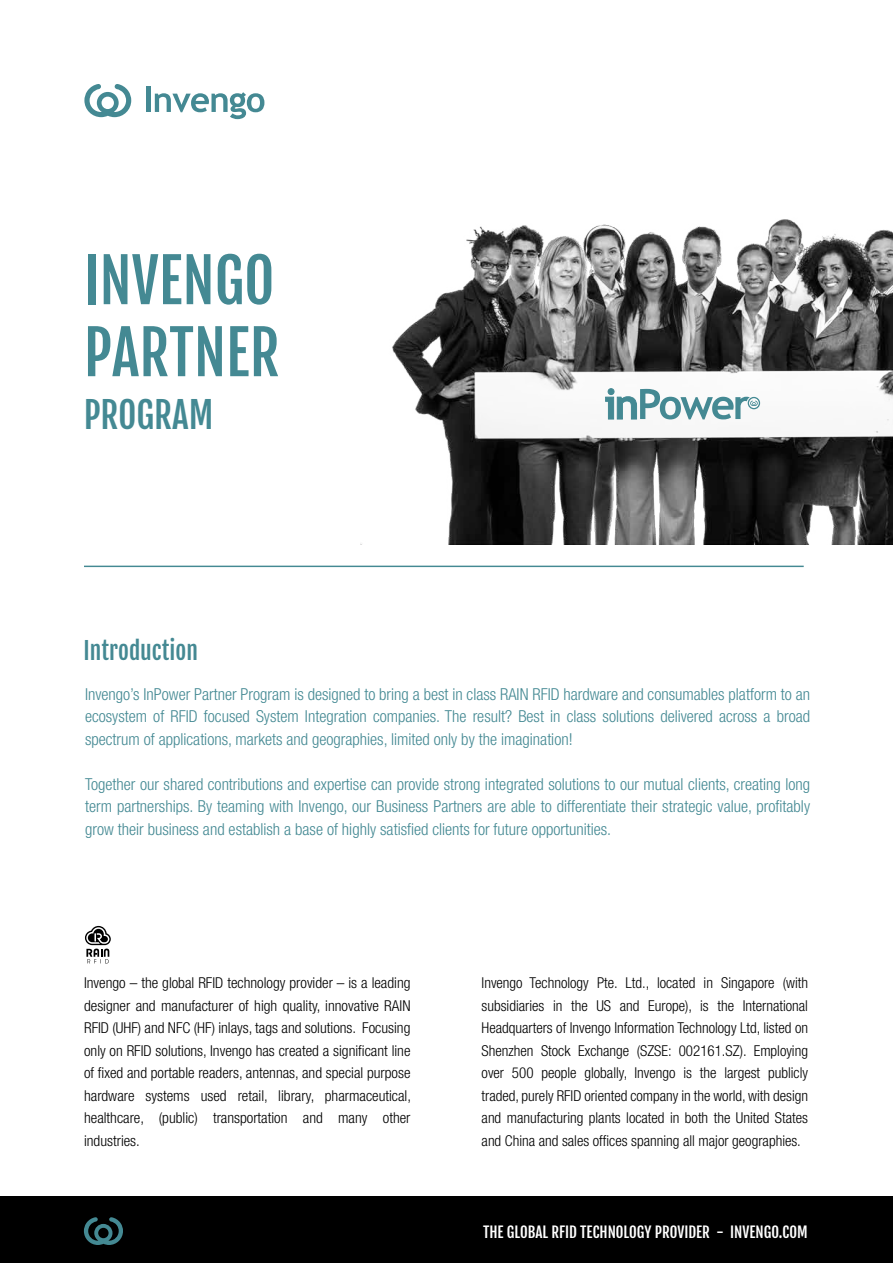
<style>
.page{position:relative;width:893px;height:1263px;background:#fff}
.page>*{position:absolute;margin:0;border:0;box-sizing:border-box;transform-origin:0 0}
.t1{font:60px/72px "Fjalla One";color:#448993}
.t2{font:36px "Fjalla One";color:#448993}
.t3{font:24px "Fjalla One";color:#448993}
.t4{font:300 condensed 16.5px/22.5px "Helvetica Neue LT Com";color:#448993;text-align:justify}
.t5{font:300 condensed 15px/22.5px "Helvetica Neue LT Com";color:#000;text-align:justify}
.t6{font:15px "Fjalla One";color:#fff}
</style>
<div class="page">
<img style="left:360px;top:219px;width:533px;height:326px">
<div style="left:747px;top:396px;width:13px;height:14px;border:2px solid #fff;border-radius:50%"></div>
<div style="left:748px;top:397px;width:12px;height:12px;border:1px solid #448993;border-radius:50%"></div>
<svg style="left:605px;top:388px;width:153px;height:31px"></svg>
<svg style="left:85px;top:926px;width:26px;height:37px"></svg>
<div style="left:146px;top:87px;width:5px;height:25px;background:#448993"></div>
<svg style="left:155px;top:92px;width:109px;height:27px"></svg>
<svg style="left:84px;top:84px;width:47px;height:33px"></svg>
<hr style="left:84px;top:566px;width:720px;height:1px;background:#448993">
<div style="left:0;top:1197px;width:893px;height:66px;background:#000"></div>
<svg style="left:84px;top:1217px;width:39px;height:28px"></svg>
<h1 class="t1" style="left:84px;top:245px;width:197px">INVENGO<br>PARTNER</h1>
<h2 class="t2" style="left:84px;top:392px;width:131px">PROGRAM</h2>
<h3 class="t3" style="left:84px;top:635px;width:116px">Introduction</h3>
<p class="t4" style="left:85px;top:682px;width:727px">Invengo’s InPower Partner Program is designed to bring a best in class RAIN RFID hardware and consumables platform to an ecosystem of RFID focused System Integration companies. The result? Best in class solutions delivered across a broad spectrum of applications, markets and geographies, limited only by the imagination!</p>
<p class="t4" style="left:85px;top:772px;width:727px">Together our shared contributions and expertise can provide strong integrated solutions to our mutual clients, creating long term partnerships. By teaming with Invengo, our Business Partners are able to differentiate their strategic value, profitably grow their business and establish a base of highly satisfied clients for future opportunities.</p>
<p class="t5" style="left:84px;top:972px;width:329px">Invengo – the global RFID technology provider – is a leading designer and manufacturer of high quality, innovative RAIN RFID (UHF) and NFC (HF) inlays, tags and solutions. Focusing only on RFID solutions, Invengo has created a significant line of fixed and portable readers, antennas, and special purpose hardware systems used retail, library, pharmaceutical, healthcare, (public) transportation and many other industries.</p>
<p class="t5" style="left:482px;top:972px;width:328px">Invengo Technology Pte. Ltd., located in Singapore (with subsidiaries in the US and Europe), is the International Headquarters of Invengo Information Technology Ltd, listed on Shenzhen Stock Exchange (SZSE: 002161.SZ). Employing over 500 people globally, Invengo is the largest publicly traded, purely RFID oriented company in the world, with design and manufacturing plants located in both the United States and China and sales offices spanning all major geographies.</p>
<p class="t6" style="left:483px;top:1222px;width:326px">THE GLOBAL RFID TECHNOLOGY PROVIDER - INVENGO.COM</p>
</div>
